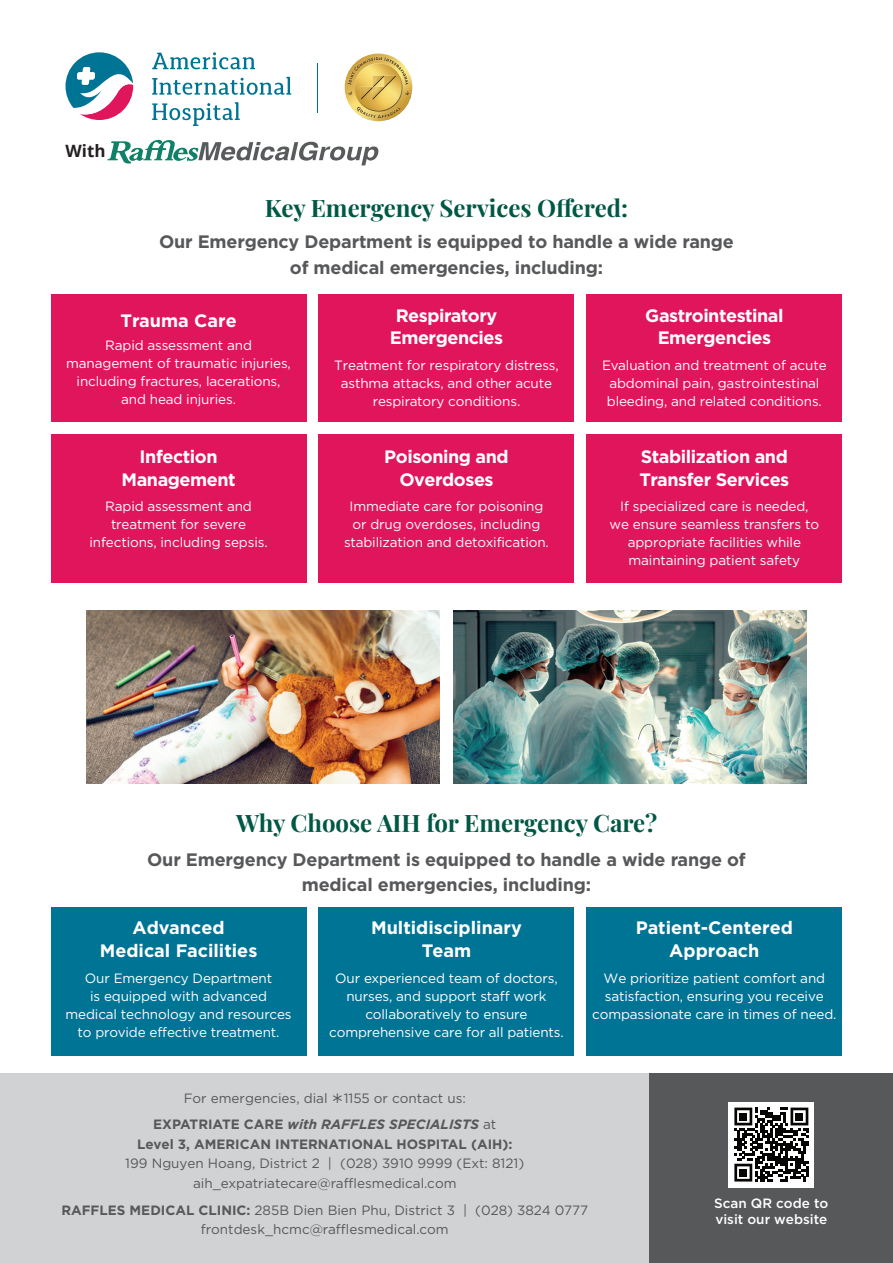
<style>
.page{position:relative;width:893px;height:1263px;background:#fff}
.page>*{position:absolute;margin:0;border:0;box-sizing:border-box;transform-origin:0 0}
.t1{font:700 24px "Playfair Display";color:#005844}
.t2{font:700 18px/25.5px "SVN Gotham";letter-spacing:-.01em;color:#57585a;text-align:center}
.t3{font:700 18px/22.5px "SVN Gotham";letter-spacing:-.025em;color:#fff;text-align:center}
.t4{font:700 18px/22.5px "SVN Gotham";color:#fff;text-align:center}
.t5{font:700 16.95px "Open Sans";color:#231f20}
.t6{font:13.5px/18px "SVN Gotham";letter-spacing:-.01em;color:#fff;text-align:center}
.t7{font:13.5px/19.5px "SVN Gotham";color:#57585a;text-align:center}
.t8{font:700 13.5px "SVN Gotham";color:#57585a}
.t9{font:13.5px/16.5px "SVN Gotham";color:#fff}
.s1{font-weight:700}
.s2{font-weight:700;font-style:italic}
</style>
<div class="page">
<div style="left:51px;top:294px;width:255px;height:128px;background:#e1155c"></div>
<div style="left:51px;top:434px;width:255px;height:149px;background:#e1155c"></div>
<div style="left:319px;top:434px;width:255px;height:149px;background:#e1155c"></div>
<div style="left:587px;top:434px;width:255px;height:149px;background:#e1155c"></div>
<div style="left:319px;top:294px;width:255px;height:128px;background:#e1155c"></div>
<div style="left:587px;top:294px;width:255px;height:128px;background:#e1155c"></div>
<div style="left:587px;top:907px;width:255px;height:148px;background:#007495"></div>
<div style="left:319px;top:907px;width:255px;height:148px;background:#007495"></div>
<div style="left:51px;top:907px;width:255px;height:148px;background:#007495"></div>
<img style="left:87px;top:611px;width:352px;height:173px">
<img style="left:453px;top:611px;width:353px;height:173px">
<svg style="left:152px;top:52px;width:103px;height:17px"></svg>
<svg style="left:152px;top:77px;width:139px;height:18px"></svg>
<svg style="left:152px;top:102px;width:88px;height:24px"></svg>
<svg style="left:66px;top:52px;width:67px;height:68px"></svg>
<hr style="left:317px;top:63px;width:1px;height:50px;background:#007495">
<img style="left:345px;top:54px;width:67px;height:67px;border-radius:34px">
<svg style="left:107px;top:140px;width:271px;height:25px"></svg>
<div style="left:0;top:1074px;width:893px;height:189px;background:#d1d2d4"></div>
<div style="left:650px;top:1074px;width:243px;height:189px;background:#57585a"></div>
<div style="left:729px;top:1102px;width:85px;height:85px;background:#fff"></div>
<svg style="left:734px;top:1107px;width:74px;height:74px"></svg>
<div style="left:739px;top:1113px;width:8px;height:7px;background:#050504"></div>
<div style="left:796px;top:1113px;width:7px;height:7px;background:#050504"></div>
<div style="left:739px;top:1169px;width:8px;height:7px;background:#050504"></div>
<p class="t5" style="left:66px;top:139px;width:42px">With</p>
<h1 class="t1" style="left:265px;top:189px;width:365px">Key Emergency Services Offered:</h1>
<h2 class="t2" style="left:159px;top:228px;width:576px">Our Emergency Department is equipped to handle a wide range of medical emergencies, including:</h2>
<h2 class="t4" style="left:120px;top:308px;width:118px">Trauma Care</h2>
<p class="t6" style="left:66px;top:335px;width:226px">Rapid assessment and management of traumatic injuries, including fractures, lacerations, and head injuries.</p>
<h2 class="t3" style="left:122px;top:444px;width:116px">Infection<br>Management</h2>
<p class="t6" style="left:90px;top:496px;width:180px">Rapid assessment and treatment for severe infections, including sepsis.</p>
<h2 class="t3" style="left:390px;top:303px;width:115px">Respiratory<br>Emergencies</h2>
<p class="t6" style="left:334px;top:355px;width:226px">Treatment for respiratory distress, asthma attacks, and other acute respiratory conditions.</p>
<h2 class="t3" style="left:384px;top:444px;width:126px">Poisoning and<br>Overdoses</h2>
<p class="t6" style="left:344px;top:496px;width:206px">Immediate care for poisoning or drug overdoses, including stabilization and detoxification.</p>
<h2 class="t3" style="left:645px;top:303px;width:140px">Gastrointestinal<br>Emergencies</h2>
<p class="t6" style="left:602px;top:355px;width:226px">Evaluation and treatment of acute abdominal pain, gastrointestinal bleeding, and related conditions.</p>
<h2 class="t3" style="left:639px;top:444px;width:151px;text-align:left">Stabilization and<br>Transfer Services</h2>
<p class="t6" style="left:610px;top:496px;width:211px">If specialized care is needed, we ensure seamless transfers to appropriate facilities while maintaining patient safety</p>
<h1 class="t1" style="left:236px;top:804px;width:423px">Why Choose AIH for Emergency Care?</h1>
<h2 class="t2" style="left:147px;top:845px;width:600px">Our Emergency Department is equipped to handle a wide range of medical emergencies, including:</h2>
<h2 class="t4" style="left:100px;top:915px;width:159px">Advanced<br>Medical Facilities</h2>
<p class="t6" style="left:66px;top:968px;width:228px">Our Emergency Department<br>is equipped with advanced medical technology and resources to provide effective treatment.</p>
<h2 class="t4" style="left:371px;top:915px;width:152px">Multidisciplinary<br>Team</h2>
<p class="t6" style="left:329px;top:968px;width:236px">Our experienced team of doctors, nurses, and support staff work collaboratively to ensure comprehensive care for all patients.</p>
<h2 class="t4" style="left:636px;top:915px;width:159px">Patient-Centered<br>Approach</h2>
<p class="t6" style="left:592px;top:968px;width:246px">We prioritize patient comfort and satisfaction, ensuring you receive compassionate care in times of need.</p>
<p class="t7" style="left:153px;top:1084px;width:345px;line-height:26.4px">For emergencies, dial 1155 or contact us:<br><span class="s1">EXPATRIATE CARE</span> <span class="s2">with RAFFLES SPECIALISTS</span> at</p>
<p class="t8" style="left:137px;top:1133px;width:377px">Level 3, AMERICAN INTERNATIONAL HOSPITAL (AIH):</p>
<p class="t7" style="left:125px;top:1153px;width:400px">199 Nguyen Hoang, District 2 | (028) 3910 9999 (Ext: 8121) aih_expatriatecare@rafflesmedical.com</p>
<p class="t7" style="left:61px;top:1199px;width:528px"><span class="s1">RAFFLES MEDICAL CLINIC:</span> 285B Dien Bien Phu, District 3 | (028) 3824 0777 frontdesk_hcmc@rafflesmedical.com</p>
<p class="t9" style="left:714px;top:1193px;width:116px">Scan QR code to visit our website</p>
</div>
